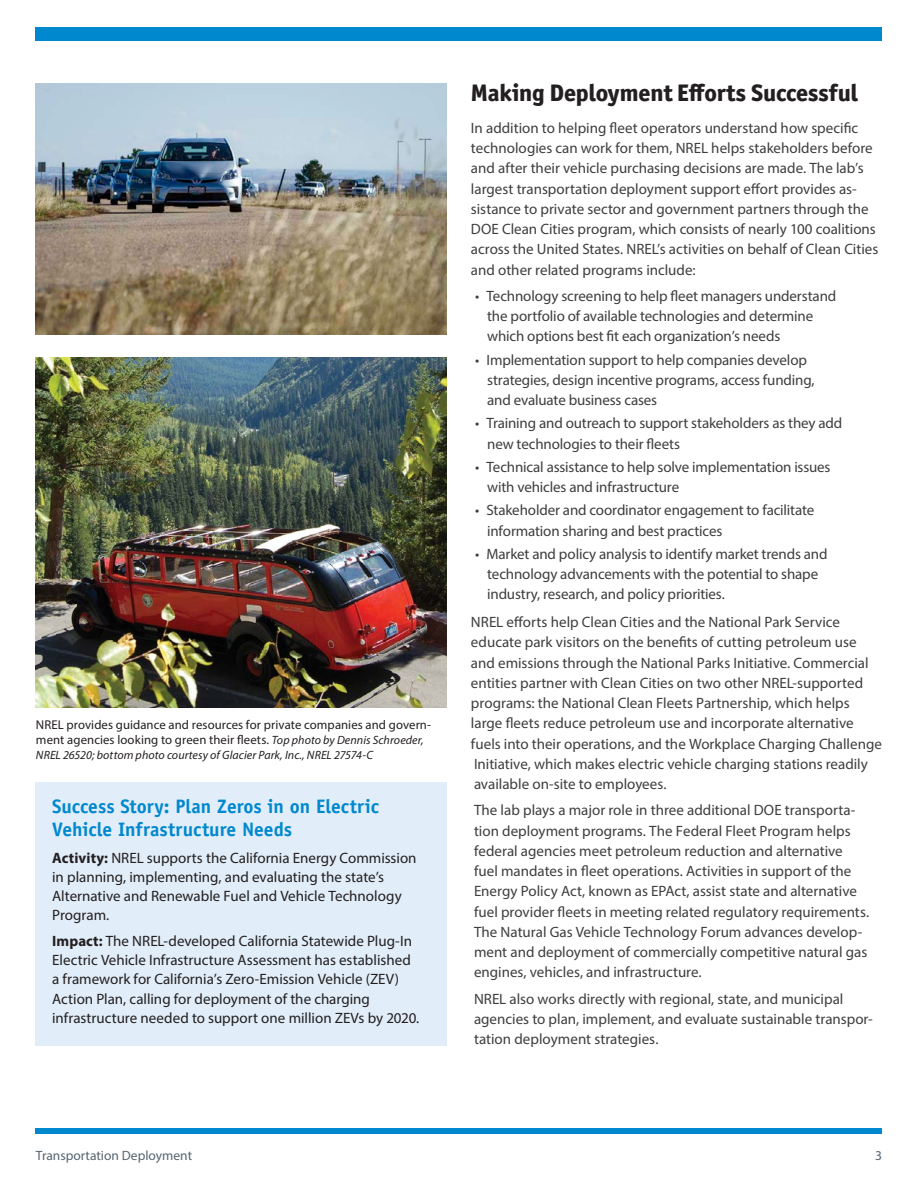
<style>
.page{position:relative;width:918px;height:1188px;background:#fff}
.page>*{position:absolute;margin:0;border:0;box-sizing:border-box;transform-origin:0 0}
.Section_Head{font:800 24px "Officina Sans ITC Std";letter-spacing:-.01em;color:#231f20}
.Sidebar_Headings{font:700 19.5px/23.4px "Officina Sans Std";color:#0088ce}
.Base_Text{font:15px/20.2px "Myriad Pro";color:#3e3e3f}
.Side_Bar_Text{font:15px/19.2px "Myriad Pro";color:#231f20}
.page_nrs{font:13.5px "Myriad Pro";color:#556571}
.t1{font:12.75px/15px "Myriad Pro";letter-spacing:.01em;color:#231f20}
.t2{font:italic 12px "Myriad Pro";letter-spacing:.005em;color:#231f20}
.s1{font-style:italic;font-size:12px}
.s2{font-weight:700}
</style>
<div class="page">
<div style="left:36px;top:27px;width:846px;height:13px;background:#0088ce"></div>
<div style="left:36px;top:1129px;width:846px;height:5px;background:#0088ce"></div>
<div style="left:36px;top:783px;width:411px;height:263px;background:#e1edf8"></div>
<img style="left:36px;top:357px;width:411px;height:351px">
<img style="left:36px;top:84px;width:411px;height:250px">
<p class="t1" style="left:36px;top:717px;width:397px">NREL provides guidance and resources for private companies and govern&shy;ment agencies looking to green their fleets. <span class="s1">Top photo by Dennis Schroeder,</span></p>
<p class="t2" style="left:36px;top:747px;width:339px">NREL 26520; bottom photo courtesy of Glacier Park, Inc., NREL 27574-C</p>
<p class="Sidebar_Headings" style="left:52px;top:794px;width:328px">Success Story: Plan Zeros in on Electric<br>Vehicle Infrastructure Needs</p>
<p class="Side_Bar_Text" style="left:52px;top:848px;width:366px"><span class="s2">Activity:</span> NREL supports the California Energy Commission in planning, implementing, and evaluating the state’s Alternative and Renewable Fuel and Vehicle Technology Program.</p>
<p class="Side_Bar_Text" style="left:52px;top:931px;width:369px"><span class="s2">Impact:</span> The NREL-developed California Statewide Plug-In Electric Vehicle Infrastructure Assessment has established a framework for California’s Zero-Emission Vehicle (ZEV)<br>Action Plan, calling for deployment of the charging infrastructure needed to support one million ZEVs by 2020.</p>
<p class="Section_Head" style="left:471px;top:78px;width:388px">Making Deployment Efforts Successful</p>
<p class="Base_Text" style="left:471px;top:118px;width:409px">In addition to helping fleet operators understand how specific technologies can work for them, NREL helps stakeholders before and after their vehicle purchasing decisions are made. The lab’s largest transportation deployment support effort provides as&shy;sistance to private sector and government partners through the DOE Clean Cities program, which consists of nearly 100 coalitions across the United States. NREL’s activities on behalf of Clean Cities and other related programs include:</p>
<p class="Base_Text" style="left:487px;top:286px;width:351px;text-indent:-12px">• Technology screening to help fleet managers understand the portfolio of available technologies and determine which options best fit each organization’s needs</p>
<p class="Base_Text" style="left:487px;top:349px;width:329px;text-indent:-12px">• Implementation support to help companies develop strategies, design incentive programs, access funding, and evaluate business cases</p>
<p class="Base_Text" style="left:487px;top:413px;width:357px;text-indent:-12px">• Training and outreach to support stakeholders as they add new technologies to their fleets</p>
<p class="Base_Text" style="left:487px;top:457px;width:345px;text-indent:-12px">• Technical assistance to help solve implementation issues with vehicles and infrastructure</p>
<p class="Base_Text" style="left:487px;top:500px;width:329px;text-indent:-12px">• Stakeholder and coordinator engagement to facilitate information sharing and best practices</p>
<p class="Base_Text" style="left:487px;top:544px;width:342px;text-indent:-12px">• Market and policy analysis to identify market trends and technology advancements with the potential to shape industry, research, and policy priorities.</p>
<p class="Base_Text" style="left:471px;top:612px;width:412px">NREL efforts help Clean Cities and the National Park Service educate park visitors on the benefits of cutting petroleum use and emissions through the National Parks Initiative. Commercial entities partner with Clean Cities on two other NREL-supported programs: the National Clean Fleets Partnership, which helps large fleets reduce petroleum use and incorporate alternative fuels into their operations, and the Workplace Charging Challenge Initiative, which makes electric vehicle charging stations readily available on-site to employees.</p>
<p class="Base_Text" style="left:474px;top:800px;width:397px">The lab plays a major role in three additional DOE transporta&shy;tion deployment programs. The Federal Fleet Program helps federal agencies meet petroleum reduction and alternative fuel mandates in fleet operations. Activities in support of the Energy Policy Act, known as EPAct, assist state and alternative fuel provider fleets in meeting related regulatory requirements.<br>The Natural Gas Vehicle Technology Forum advances develop&shy;ment and deployment of commercially competitive natural gas engines, vehicles, and infrastructure.</p>
<p class="Base_Text" style="left:474px;top:988px;width:400px">NREL also works directly with regional, state, and municipal agencies to plan, implement, and evaluate sustainable transpor&shy;tation deployment strategies.</p>
<p class="page_nrs" style="left:36px;top:1147px;width:158px">Transportation Deployment</p>
<p class="page_nrs" style="left:875px;top:1147px;width:8px">3</p>
</div>
